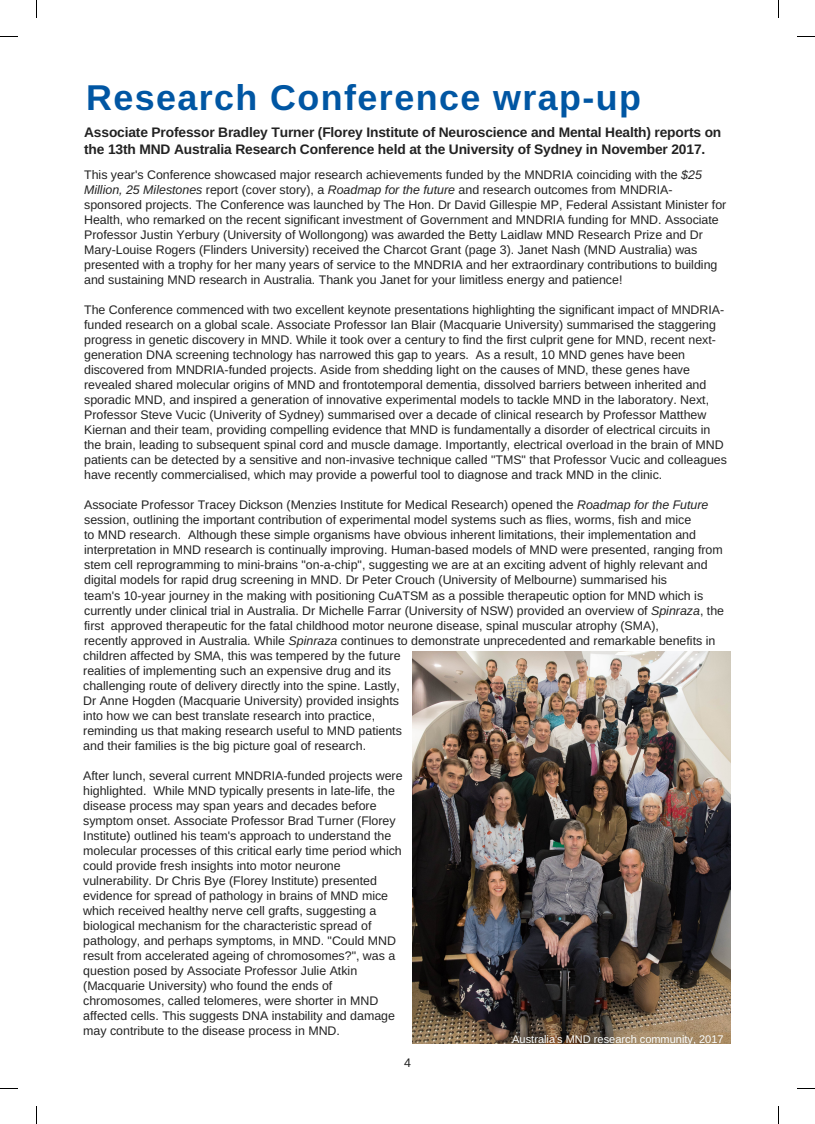
<style>
.page{position:relative;width:815px;height:1124px;background:#fff}
.page>*{position:absolute;margin:0;border:0;box-sizing:border-box;transform-origin:0 0}
.t1{font:700 35.88px "Arimo";letter-spacing:.04em;color:#0056a3}
.t2{font:700 13.75px/16.9px "Arimo";letter-spacing:-.01em;color:#222}
.t3{font:12.38px/15px "Arimo";color:#222}
.t4{font:11px "Arimo";color:#fcffff}
.s1{font-style:italic}
</style>
<div class="page">
<img style="left:413px;top:651px;width:318px;height:392px">
<svg style="left:36px;top:0;width:1px;height:18px"></svg>
<svg style="left:0;top:36px;width:18px;height:1px"></svg>
<svg style="left:778px;top:0;width:1px;height:18px"></svg>
<svg style="left:797px;top:36px;width:18px;height:1px"></svg>
<svg style="left:778px;top:1106px;width:1px;height:17px"></svg>
<svg style="left:36px;top:1106px;width:1px;height:17px"></svg>
<h1 class="t1" style="left:86px;top:77px;width:557px">Research Conference wrap-up</h1>
<p class="t2" style="left:84px;top:124px;width:639px">Associate Professor Bradley Turner (Florey Institute of Neuroscience and Mental Health) reports on the 13th MND Australia Research Conference held at the University of Sydney in November 2017.</p>
<p class="t3" style="left:84px;top:167px;width:644px">This year's Conference showcased major research achievements funded by the MNDRIA coinciding with the <span class="s1">$25<br>Million, 25 Milestones</span> report (cover story), a <span class="s1">Roadmap for the future</span> and research outcomes from MNDRIA&shy;sponsored projects. The Conference was launched by The Hon. Dr David Gillespie MP, Federal Assistant Minister for Health, who remarked on the recent significant investment of Government and MNDRIA funding for MND. Associate Professor Justin Yerbury (University of Wollongong) was awarded the Betty Laidlaw MND Research Prize and Dr Mary-Louise Rogers (Flinders University) received the Charcot Grant (page 3). Janet Nash (MND Australia) was presented with a trophy for her many years of service to the MNDRIA and her extraordinary contributions to building and sustaining MND research in Australia. Thank you Janet for your limitless energy and patience!</p>
<p class="t3" style="left:84px;top:302px;width:644px">The Conference commenced with two excellent keynote presentations highlighting the significant impact of MNDRIA&shy;funded research on a global scale. Associate Professor Ian Blair (Macquarie University) summarised the staggering progress in genetic discovery in MND. While it took over a century to find the first culprit gene for MND, recent next&shy;generation DNA screening technology has narrowed this gap to years. As a result, 10 MND genes have been discovered from MNDRIA-funded projects. Aside from shedding light on the causes of MND, these genes have revealed shared molecular origins of MND and frontotemporal dementia, dissolved barriers between inherited and sporadic MND, and inspired a generation of innovative experimental models to tackle MND in the laboratory. Next, Professor Steve Vucic (Univerity of Sydney) summarised over a decade of clinical research by Professor Matthew Kiernan and their team, providing compelling evidence that MND is fundamentally a disorder of electrical circuits in the brain, leading to subsequent spinal cord and muscle damage. Importantly, electrical overload in the brain of MND patients can be detected by a sensitive and non-invasive technique called "TMS" that Professor Vucic and colleagues have recently commercialised, which may provide a powerful tool to diagnose and track MND in the clinic.</p>
<p class="t3" style="left:84px;top:497px;width:641px">Associate Professor Tracey Dickson (Menzies Institute for Medical Research) opened the <span class="s1">Roadmap for the Future </span>session, outlining the important contribution of experimental model systems such as flies, worms, fish and mice<br>to MND research. Although these simple organisms have obvious inherent limitations, their implementation and interpretation in MND research is continually improving. Human-based models of MND were presented, ranging from stem cell reprogramming to mini-brains "on-a-chip", suggesting we are at an exciting advent of highly relevant and digital models for rapid drug screening in MND. Dr Peter Crouch (University of Melbourne) summarised his<br>team's 10-year journey in the making with positioning CuATSM as a possible therapeutic option for MND which is currently under clinical trial in Australia. Dr Michelle Farrar (University of NSW) provided an overview of <span class="s1">Spinraza</span>, the first approved therapeutic for the fatal childhood motor neurone disease, spinal muscular atrophy (SMA),<br>recently approved in Australia. While <span class="s1">Spinraza</span> continues to demonstrate unprecedented and remarkable benefits in</p>
<p class="t3" style="left:83px;top:647px;width:320px">children affected by SMA, this was tempered by the future realities of implementing such an expensive drug and its challenging route of delivery directly into the spine. Lastly, Dr Anne Hogden (Macquarie University) provided insights into how we can best translate research into practice, reminding us that making research useful to MND patients and their families is the big picture goal of research.</p>
<p class="t3" style="left:83px;top:767px;width:321px">After lunch, several current MNDRIA-funded projects were highlighted. While MND typically presents in late-life, the disease process may span years and decades before symptom onset. Associate Professor Brad Turner (Florey Institute) outlined his team's approach to understand the molecular processes of this critical early time period which could provide fresh insights into motor neurone vulnerability. Dr Chris Bye (Florey Institute) presented evidence for spread of pathology in brains of MND mice which received healthy nerve cell grafts, suggesting a biological mechanism for the characteristic spread of pathology, and perhaps symptoms, in MND. "Could MND result from accelerated ageing of chromosomes?", was a question posed by Associate Professor Julie Atkin (Macquarie University) who found the ends of chromosomes, called telomeres, were shorter in MND affected cells. This suggests DNA instability and damage may contribute to the disease process in MND.</p>
<p class="t3" style="left:404px;top:1055px;width:8px">4</p>
<p class="t4" style="left:512px;top:1032px;width:213px">Australia's MND research community, 2017</p>
</div>
